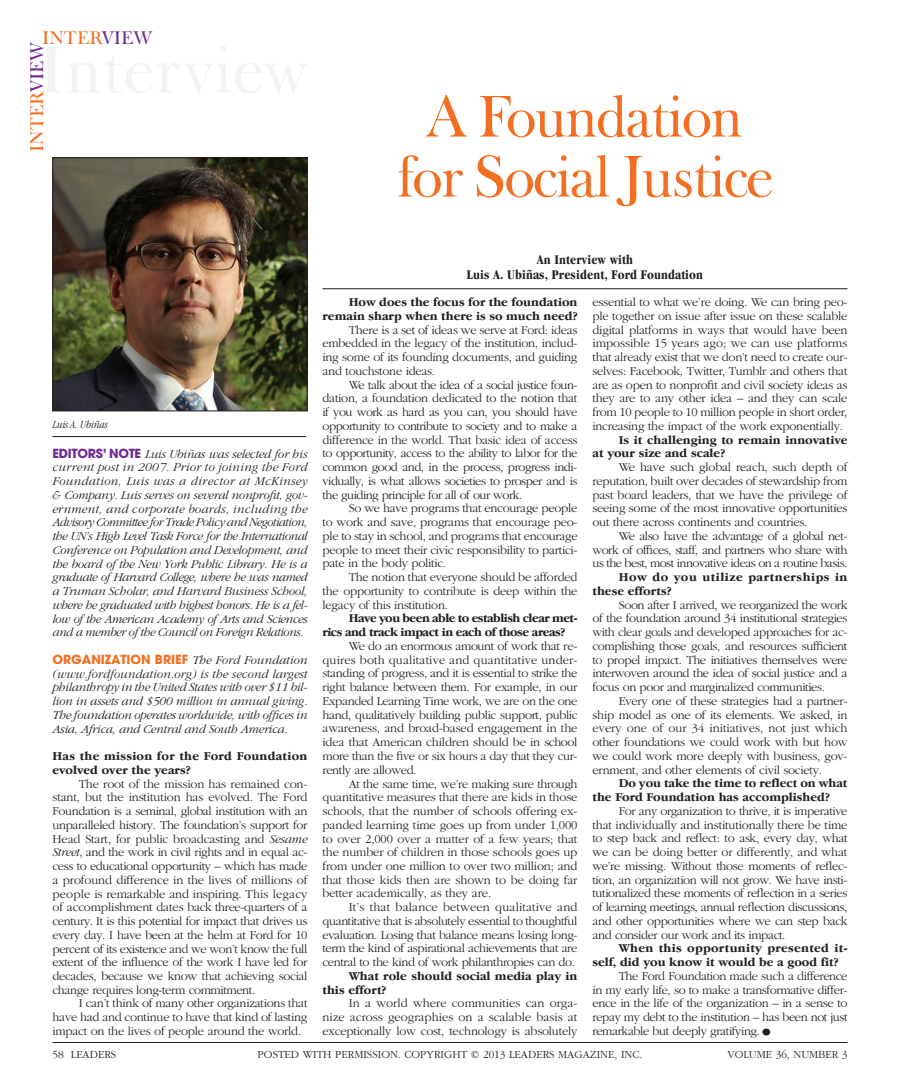
<style>
.page{position:relative;width:900px;height:1080px;background:#fff}
.page>*{position:absolute;margin:0;border:0;box-sizing:border-box;transform-origin:0 0}
.t1{font:60px/60px "Frys Baskerville BT";letter-spacing:-.04em;color:#f36e21;text-align:center}
.t2{font:18.75px "Frys Baskerville BT";color:#f36e21}
.t3{font:700 condensed 13.75px/15px "Garamond";letter-spacing:.01em;color:#231f20;text-align:center}
.t4{font:300 12.5px/13.8px "Garamond";letter-spacing:-.02em;color:#231f20;text-align:justify}
.t5{font:italic 300 12.5px/13.8px "Garamond";letter-spacing:-.02em;color:#231f20;text-align:justify}
.t6{font:700 12.5px/13.8px "Garamond IT Cby BT";color:#231f20}
.t7{font:700 12.5px/13.8px "Garamond IT Cby BT";letter-spacing:.02em;color:#231f20}
.t8{font:700 12.5px/13.8px "Garamond IT Cby BT";letter-spacing:-.04em;color:#231f20}
.t9{font:700 12.5px/13.8px "Garamond IT Cby BT";letter-spacing:.04em;color:#231f20}
.t10{font:700 12.5px "Avant Garde";color:#f36e21}
.t11{font:300 11.25px "Garamond";color:#231f20}
.t12{font:italic 300 condensed 11.25px "Garamond";color:#231f20}
.s1{color:#6e2c91}
.s2{font-family:"Avant Garde";font-weight:700;font-style:normal;color:#6e2c91}
.s3{font-family:"Garamond";font-weight:300;font-style:italic;color:#231f20}
.s4{font-style:italic}
.s5{font-size:22.5px}
</style>
<div class="page">
<img style="left:54px;top:160px;width:252px;height:249px">
<div style="left:52px;top:158px;width:256px;height:253px;border:1px solid #231f20"></div>
<hr style="left:52px;top:436px;width:254px;height:1px;background:#231f20">
<hr style="left:322px;top:288px;width:526px;height:1px;background:#231f20">
<hr style="left:52px;top:1042px;width:796px;height:1px;background:#231f20">
<h2 class="t2" style="left:42px;top:26px;width:112px">INTER<span class="s1">VIEW</span></h2>
<h2 class="t2" style="left:25px;top:152px;width:112px;rotate:-90deg">INTER<span class="s1">VIEW</span></h2>
<h1 class="t1" style="left:396px;top:85px;width:379px">A Foundation for Social Justice</h1>
<p class="t12" style="left:53px;top:418px;width:56px">Luis A. Ubiñas</p>
<p class="t5" style="left:52px;top:447px;width:257px"><span class="s2">EDITORS’ NOTE</span> Luis Ubiñas was selected for his current post in 2007. Prior to joining the Ford Foundation, Luis was a director at McKinsey &amp; Company. Luis serves on several nonprofit, gov&shy;ernment, and corporate boards, including the Advisory Committee for Trade Policy and Negotiation, the UN’s High Level Task Force for the International Conference on Population and Development, and the board of the New York Public Library. He is a graduate of Harvard College, where he was named a Truman Scholar, and Harvard Business School, where he graduated with highest honors. He is a fel&shy;low of the American Academy of Arts and Sciences and a member of the Council on Foreign Relations.</p>
<p class="t10" style="left:52px;top:651px;width:257px">ORGANIZATION BRIEF <span class="s3">The Ford Foundation</span></p>
<p class="t5" style="left:52px;top:667px;width:257px">(www.fordfoundation.org) is the second largest philanthropy in the United States with over $11 bil&shy;lion in assets and $500 million in annual giving.<br>The foundation operates worldwide, with offices in Asia, Africa, and Central and South America.</p>
<p class="t7" style="left:52px;top:749px;width:256px">Has the mission for the Ford Foundation evolved over the years?</p>
<p class="t4" style="left:52px;top:777px;width:257px;text-indent:26px">The root of the mission has remained con&shy;stant, but the institution has evolved. The Ford Foundation is a seminal, global institution with an unparalleled history. The foundation’s support for Head Start, for public broadcasting and <span class="s4">Sesame Street</span>, and the work in civil rights and in equal ac&shy;cess to educational opportunity – which has made a profound difference in the lives of millions of people is remarkable and inspiring. This legacy of accomplishment dates back three-quarters of a century. It is this potential for impact that drives us every day. I have been at the helm at Ford for 10 percent of its existence and we won’t know the full extent of the influence of the work I have led for decades, because we know that achieving social change requires long-term commitment.</p>
<p class="t4" style="left:52px;top:997px;width:257px;text-indent:26px">I can’t think of many other organizations that have had and continue to have that kind of lasting impact on the lives of people around the world.</p>
<p class="t3" style="left:467px;top:252px;width:238px">An Interview with<br>Luis A. Ubiñas, President, Ford Foundation</p>
<p class="t6" style="left:322px;top:295px;width:257px;text-align:right">How does the focus for the foundation remain sharp when there is so much need?</p>
<p class="t4" style="left:322px;top:323px;width:257px;text-indent:26px">There is a set of ideas we serve at Ford: ideas embedded in the legacy of the institution, includ&shy;ing some of its founding documents, and guiding and touchstone ideas.</p>
<p class="t4" style="left:322px;top:378px;width:257px;text-indent:26px">We talk about the idea of a social justice foun&shy;dation, a foundation dedicated to the notion that if you work as hard as you can, you should have opportunity to contribute to society and to make a difference in the world. That basic idea of access to opportunity, access to the ability to labor for the common good and, in the process, progress indi&shy;vidually, is what allows societies to prosper and is the guiding principle for all of our work.</p>
<p class="t4" style="left:322px;top:502px;width:257px;text-indent:26px">So we have programs that encourage people to work and save, programs that encourage peo&shy;ple to stay in school, and programs that encourage people to meet their civic responsibility to partici&shy;pate in the body politic.</p>
<p class="t4" style="left:322px;top:571px;width:256px;text-indent:26px">The notion that everyone should be afforded the opportunity to contribute is deep within the legacy of this institution.</p>
<p class="t8" style="left:322px;top:612px;width:257px;text-indent:26px">Have you been able to establish clear met&shy;rics and track impact in each of those areas?</p>
<p class="t4" style="left:322px;top:639px;width:257px;text-indent:26px">We do an enormous amount of work that re&shy;quires both qualitative and quantitative under&shy;standing of progress, and it is essential to strike the right balance between them. For example, in our Expanded Learning Time work, we are on the one hand, qualitatively building public support, public awareness, and broad-based engagement in the idea that American children should be in school more than the five or six hours a day that they cur&shy;rently are allowed.</p>
<p class="t4" style="left:322px;top:777px;width:257px;text-indent:26px">At the same time, we’re making sure through quantitative measures that there are kids in those schools, that the number of schools offering ex&shy;panded learning time goes up from under 1,000 to over 2,000 over a matter of a few years; that the number of children in those schools goes up from under one million to over two million; and that those kids then are shown to be doing far better academically, as they are.</p>
<p class="t4" style="left:322px;top:901px;width:257px;text-indent:26px">It’s that balance between qualitative and quantitative that is absolutely essential to thoughtful evaluation. Losing that balance means losing long&shy;term the kind of aspirational achievements that are central to the kind of work philanthropies can do.</p>
<p class="t6" style="left:322px;top:969px;width:257px;text-indent:26px">What role should social media play in this effort?</p>
<p class="t4" style="left:322px;top:997px;width:256px;text-indent:26px">In a world where communities can orga&shy;nize across geographies on a scalable basis at exceptionally low cost, technology is absolutely</p>
<p class="t4" style="left:592px;top:296px;width:257px">essential to what we’re doing. We can bring peo&shy;ple together on issue after issue on these scalable digital platforms in ways that would have been impossible 15 years ago; we can use platforms that already exist that we don’t need to create our&shy;selves: Facebook, Twitter, Tumblr and others that are as open to nonprofit and civil society ideas as they are to any other idea – and they can scale from 10 people to 10 million people in short order, increasing the impact of the work exponentially.</p>
<p class="t6" style="left:592px;top:433px;width:256px;text-indent:26px">Is it challenging to remain innovative at your size and scale?</p>
<p class="t4" style="left:592px;top:461px;width:257px;text-indent:26px">We have such global reach, such depth of reputation, built over decades of stewardship from past board leaders, that we have the privilege of seeing some of the most innovative opportunities out there across continents and countries.</p>
<p class="t4" style="left:592px;top:529px;width:256px;text-indent:26px">We also have the advantage of a global net&shy;work of offices, staff, and partners who share with us the best, most innovative ideas on a routine basis.</p>
<p class="t9" style="left:592px;top:570px;width:256px;text-indent:26px">How do you utilize partnerships in these efforts?</p>
<p class="t4" style="left:592px;top:598px;width:257px;text-indent:26px">Soon after I arrived, we reorganized the work of the foundation around 34 institutional strategies with clear goals and developed approaches for ac&shy;complishing those goals, and resources sufficient to propel impact. The initiatives themselves were interwoven around the idea of social justice and a focus on poor and marginalized communities.</p>
<p class="t4" style="left:592px;top:694px;width:257px;text-indent:26px">Every one of these strategies had a partner&shy;ship model as one of its elements. We asked, in every one of our 34 initiatives, not just which other foundations we could work with but how we could work more deeply with business, gov&shy;ernment, and other elements of civil society.</p>
<p class="t6" style="left:592px;top:777px;width:257px;text-indent:26px">Do you take the time to reflect on what the Ford Foundation has accomplished?</p>
<p class="t4" style="left:592px;top:804px;width:257px;text-indent:26px">For any organization to thrive, it is imperative that individually and institutionally there be time to step back and reflect: to ask, every day, what we can be doing better or differently, and what we’re missing. Without those moments of reflec&shy;tion, an organization will not grow. We have insti&shy;tutionalized these moments of reflection in a series of learning meetings, annual reflection discussions, and other opportunities where we can step back and consider our work and its impact.</p>
<p class="t7" style="left:592px;top:942px;width:256px;text-indent:26px">When this opportunity presented it&shy;self, did you know it would be a good fit?</p>
<p class="t4" style="left:592px;top:969px;width:257px;text-indent:26px">The Ford Foundation made such a difference in my early life, so to make a transformative differ&shy;ence in the life of the organization – in a sense to repay my debt to the institution – has been not just remarkable but deeply gratifying.<span class="s5">•</span></p>
<p class="t11" style="left:52px;top:1048px;width:65px">58 LEADERS</p>
<p class="t11" style="left:258px;top:1048px;width:386px">POSTED WITH PERMISSION. COPYRIGHT © 2013 LEADERS MAGAZINE, INC.</p>
<p class="t11" style="left:728px;top:1048px;width:121px">VOLUME 36, NUMBER 3</p>
</div>
